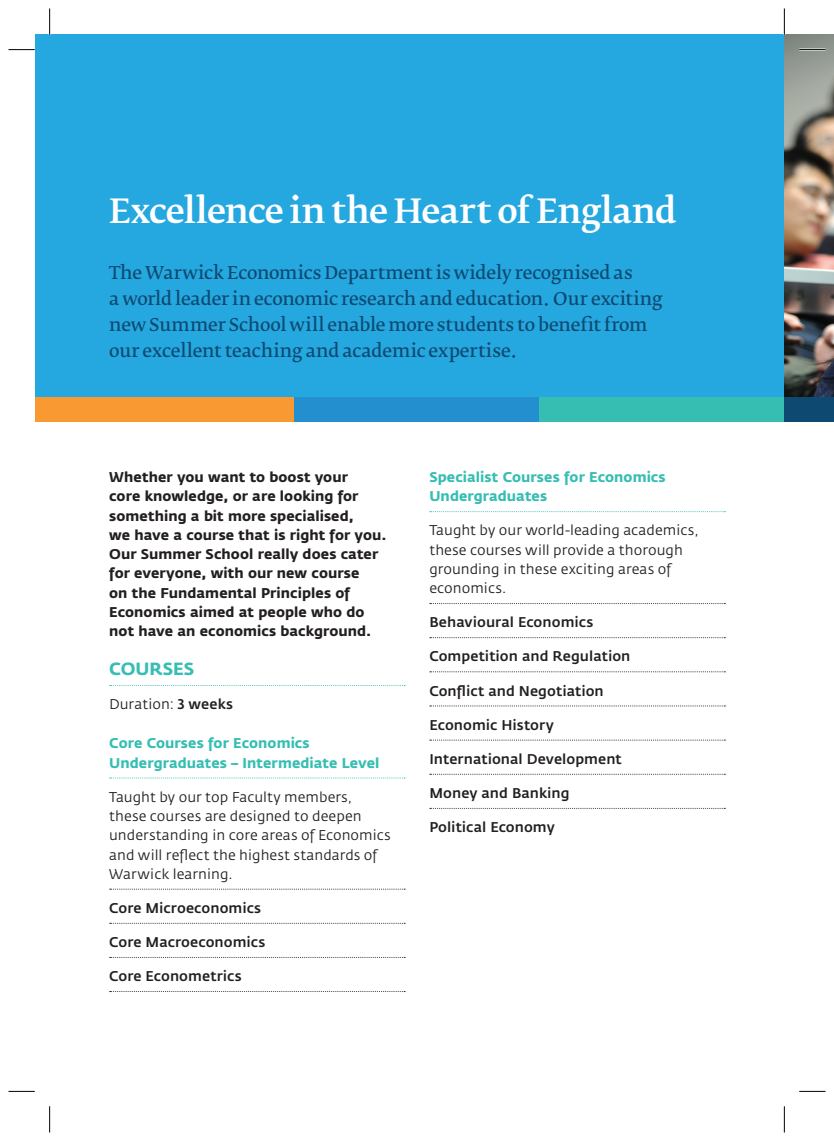
<style>
.page{position:relative;width:834px;height:1141px;background:#fff}
.page>*{position:absolute;margin:0;border:0;box-sizing:border-box;transform-origin:0 0}
.t1{font:500 33.25px "Fedra Serif B";letter-spacing:-.02em;color:#fff}
.t2{font:17.5px/26.2px "Fedra Serif B";letter-spacing:-.01em;color:#0d4970}
.t3{font:700 17.5px "Fedra Sans";letter-spacing:-.005em;color:#36beb3}
.t4{font:14px/19.2px "Fedra Sans";color:#231f20}
.t5{font:700 14px/19.2px "Fedra Sans";letter-spacing:.005em;color:#231f20}
.t6{font:500 14px "Fedra Sans";color:#231f20}
.t7{font:700 14px/19.2px "Fedra Sans";letter-spacing:.005em;color:#36beb3}
.s1{font-weight:500}
</style>
<div class="page">
<div style="left:35px;top:35px;width:749px;height:362px;background:#25a7df"></div>
<svg style="left:110px;top:685px;width:295px;height:1px"></svg>
<svg style="left:110px;top:778px;width:295px;height:1px"></svg>
<svg style="left:110px;top:889px;width:295px;height:1px"></svg>
<svg style="left:110px;top:923px;width:295px;height:1px"></svg>
<svg style="left:110px;top:957px;width:295px;height:1px"></svg>
<svg style="left:110px;top:991px;width:295px;height:1px"></svg>
<svg style="left:430px;top:511px;width:295px;height:1px"></svg>
<svg style="left:430px;top:603px;width:295px;height:1px"></svg>
<svg style="left:430px;top:637px;width:295px;height:1px"></svg>
<svg style="left:430px;top:671px;width:295px;height:1px"></svg>
<svg style="left:430px;top:706px;width:295px;height:1px"></svg>
<svg style="left:430px;top:740px;width:295px;height:1px"></svg>
<svg style="left:430px;top:774px;width:295px;height:1px"></svg>
<svg style="left:430px;top:808px;width:295px;height:1px"></svg>
<img style="left:784px;top:35px;width:49px;height:362px">
<div style="left:35px;top:397px;width:259px;height:25px;background:#f89932"></div>
<div style="left:294px;top:397px;width:245px;height:25px;background:#238fcf"></div>
<div style="left:539px;top:397px;width:245px;height:25px;background:#36beb3"></div>
<div style="left:784px;top:397px;width:49px;height:25px;background:#0d4970"></div>
<hr style="left:799px;top:49px;width:26px;height:2px;background:#fff">
<svg style="left:8px;top:49px;width:27px;height:1px"></svg>
<svg style="left:799px;top:49px;width:26px;height:1px"></svg>
<svg style="left:8px;top:1091px;width:27px;height:1px"></svg>
<svg style="left:799px;top:1091px;width:26px;height:1px"></svg>
<svg style="left:49px;top:8px;width:1px;height:27px"></svg>
<svg style="left:49px;top:1106px;width:1px;height:26px"></svg>
<svg style="left:783px;top:8px;width:1px;height:27px"></svg>
<svg style="left:783px;top:1106px;width:1px;height:26px"></svg>
<h1 class="t1" style="left:109px;top:192px;width:569px">Excellence in the Heart of England</h1>
<p class="t2" style="left:109px;top:259px;width:555px">The Warwick Economics Department is widely recognised as<br>a world leader in economic research and education. Our exciting new Summer School will enable more students to benefit from our excellent teaching and academic expertise.</p>
<p class="t5" style="left:109px;top:468px;width:279px">Whether you want to boost your<br>core knowledge, or are looking for something a bit more specialised,<br>we have a course that is right for you.<br>Our Summer School really does cater for everyone, with our new course<br>on the Fundamental Principles of Economics aimed at people who do not have an economics background.</p>
<p class="t3" style="left:109px;top:658px;width:87px">COURSES</p>
<p class="t4" style="left:109px;top:695px;width:125px">Duration: <span class="s1">3 weeks</span></p>
<p class="t7" style="left:109px;top:734px;width:272px">Core Courses for Economics<br>Undergraduates – Intermediate Level</p>
<p class="t4" style="left:109px;top:788px;width:283px">Taught by our top Faculty members, these courses are designed to deepen understanding in core areas of Economics and will reflect the highest standards of Warwick learning.</p>
<p class="t6" style="left:109px;top:900px;width:153px">Core Microeconomics</p>
<p class="t6" style="left:109px;top:934px;width:158px">Core Macroeconomics</p>
<p class="t6" style="left:109px;top:968px;width:134px">Core Econometrics</p>
<p class="t7" style="left:429px;top:468px;width:238px">Specialist Courses for Economics<br>Undergraduates</p>
<p class="t4" style="left:429px;top:521px;width:270px">Taught by our world-leading academics, these courses will provide a thorough grounding in these exciting areas of economics.</p>
<p class="t6" style="left:429px;top:614px;width:165px">Behavioural Economics</p>
<p class="t6" style="left:429px;top:649px;width:202px">Competition and Regulation</p>
<p class="t6" style="left:429px;top:683px;width:176px">Conflict and Negotiation</p>
<p class="t6" style="left:429px;top:717px;width:126px">Economic History</p>
<p class="t6" style="left:429px;top:751px;width:194px">International Development</p>
<p class="t6" style="left:429px;top:785px;width:142px">Money and Banking</p>
<p class="t6" style="left:429px;top:819px;width:127px">Political Economy</p>
</div>
